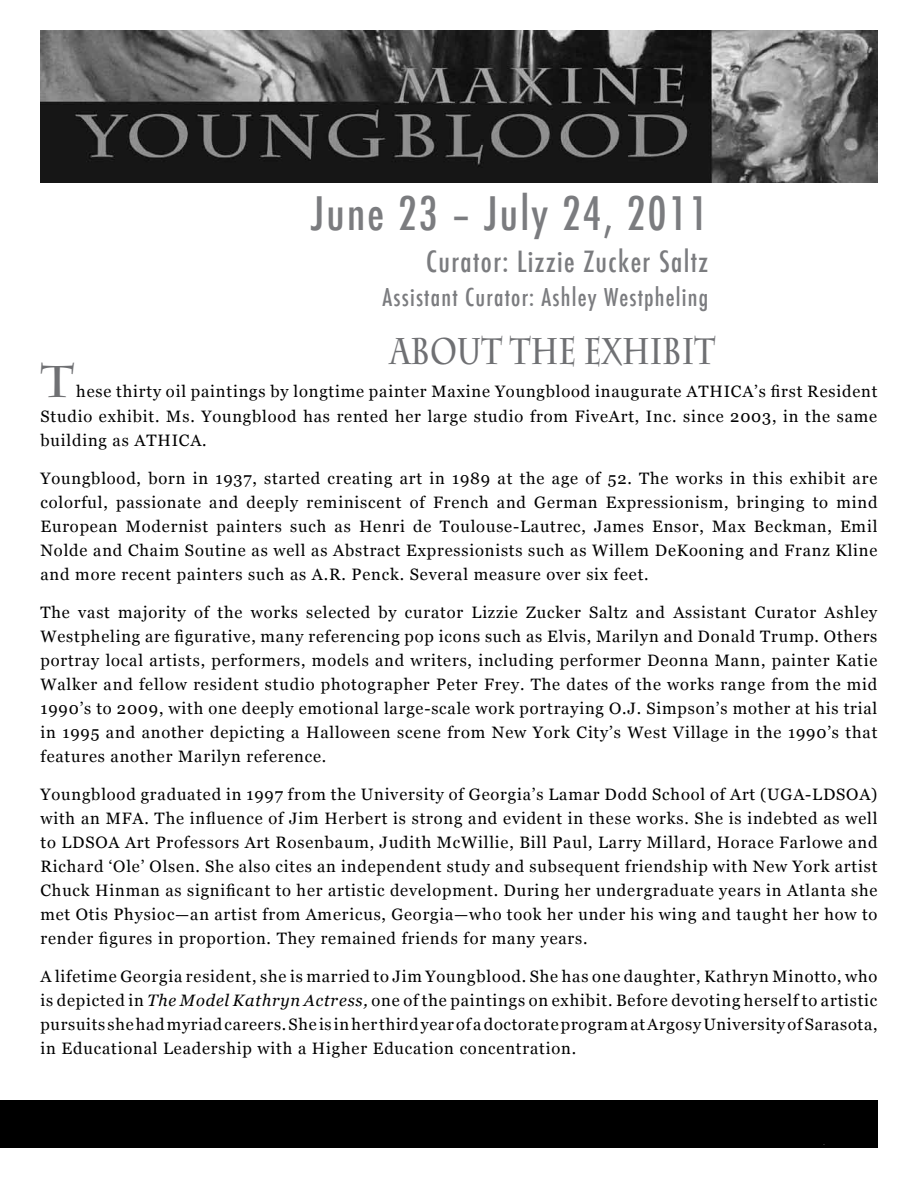
<style>
.page{position:relative;width:918px;height:1188px;background:#fff}
.page>*{position:absolute;margin:0;border:0;box-sizing:border-box;transform-origin:0 0}
.t1{font:500 condensed 45px "Futura";letter-spacing:.05em;color:#7b7c7f}
.t2{font:700 45px "Charlemagne Std";color:#6f7073}
.t3{font:700 37.05px "Charlemagne Std";color:#6f7073;scale:.77 1}
.t4{font:500 condensed 28.5px "Futura";letter-spacing:.05em;color:#7b7c7f}
.t5{font:500 condensed 24px "Futura";letter-spacing:.05em;color:#7b7c7f}
.t6{font:16.5px/24px "Georgia";letter-spacing:.05em;color:#000;text-align:justify}
.s1{font-style:italic}
</style>
<div class="page">
<div style="left:0;top:1100px;width:878px;height:48px;background:#000"></div>
<img style="left:40px;top:30px;width:837px;height:153px">
<h1 class="t1" style="left:311px;top:184px;width:398px">June 23 – July 24, 2011</h1>
<h3 class="t4" style="left:426px;top:243px;width:283px">Curator: Lizzie Zucker Saltz</h3>
<h3 class="t5" style="left:383px;top:282px;width:327px">Assistant Curator: Ashley Westpheling</h3>
<h2 class="t3" style="left:390px;top:329px;width:424px">ABOUT THE EXHIBIT</h2>
<h1 class="t2" style="left:40px;top:356px;width:35px">T</h1>
<p class="t6" style="left:40px;top:380px;width:838px;text-indent:36px">hese thirty oil paintings by longtime painter Maxine Youngblood inaugurate ATHICA’s first Resident Studio exhibit. Ms. Youngblood has rented her large studio from FiveArt, Inc. since 2003, in the same building as ATHICA.</p>
<p class="t6" style="left:40px;top:466px;width:838px">Youngblood, born in 1937, started creating art in 1989 at the age of 52. The works in this exhibit are colorful, passionate and deeply reminiscent of French and German Expressionism, bringing to mind European Modernist painters such as Henri de Toulouse-Lautrec, James Ensor, Max Beckman, Emil Nolde and Chaim Soutine as well as Abstract Expressionists such as Willem DeKooning and Franz Kline and more recent painters such as A.R. Penck. Several measure over six feet.</p>
<p class="t6" style="left:40px;top:600px;width:838px">The vast majority of the works selected by curator Lizzie Zucker Saltz and Assistant Curator Ashley Westpheling are figurative, many referencing pop icons such as Elvis, Marilyn and Donald Trump. Others portray local artists, performers, models and writers, including performer Deonna Mann, painter Katie Walker and fellow resident studio photographer Peter Frey. The dates of the works range from the mid 1990’s to 2009, with one deeply emotional large-scale work portraying O.J. Simpson’s mother at his trial in 1995 and another depicting a Halloween scene from New York City’s West Village in the 1990’s that features another Marilyn reference.</p>
<p class="t6" style="left:40px;top:782px;width:838px">Youngblood graduated in 1997 from the University of Georgia’s Lamar Dodd School of Art (UGA-LDSOA) with an MFA. The influence of Jim Herbert is strong and evident in these works. She is indebted as well to LDSOA Art Professors Art Rosenbaum, Judith McWillie, Bill Paul, Larry Millard, Horace Farlowe and Richard ‘Ole’ Olsen. She also cites an independent study and subsequent friendship with New York artist Chuck Hinman as significant to her artistic development. During her undergraduate years in Atlanta she met Otis Physioc—an artist from Americus, Georgia—who took her under his wing and taught her how to render figures in proportion. They remained friends for many years.</p>
<p class="t6" style="left:40px;top:964px;width:839px">A lifetime Georgia resident, she is married to Jim Youngblood. She has one daughter, Kathryn Minotto, who is depicted in <span class="s1">The Model Kathryn Actress,</span> one of the paintings on exhibit. Before devoting herself to artistic pursuits she had myriad careers. She is in her third year of a doctorate program at Argosy University of Sarasota, in Educational Leadership with a Higher Education concentration.</p>
</div>
